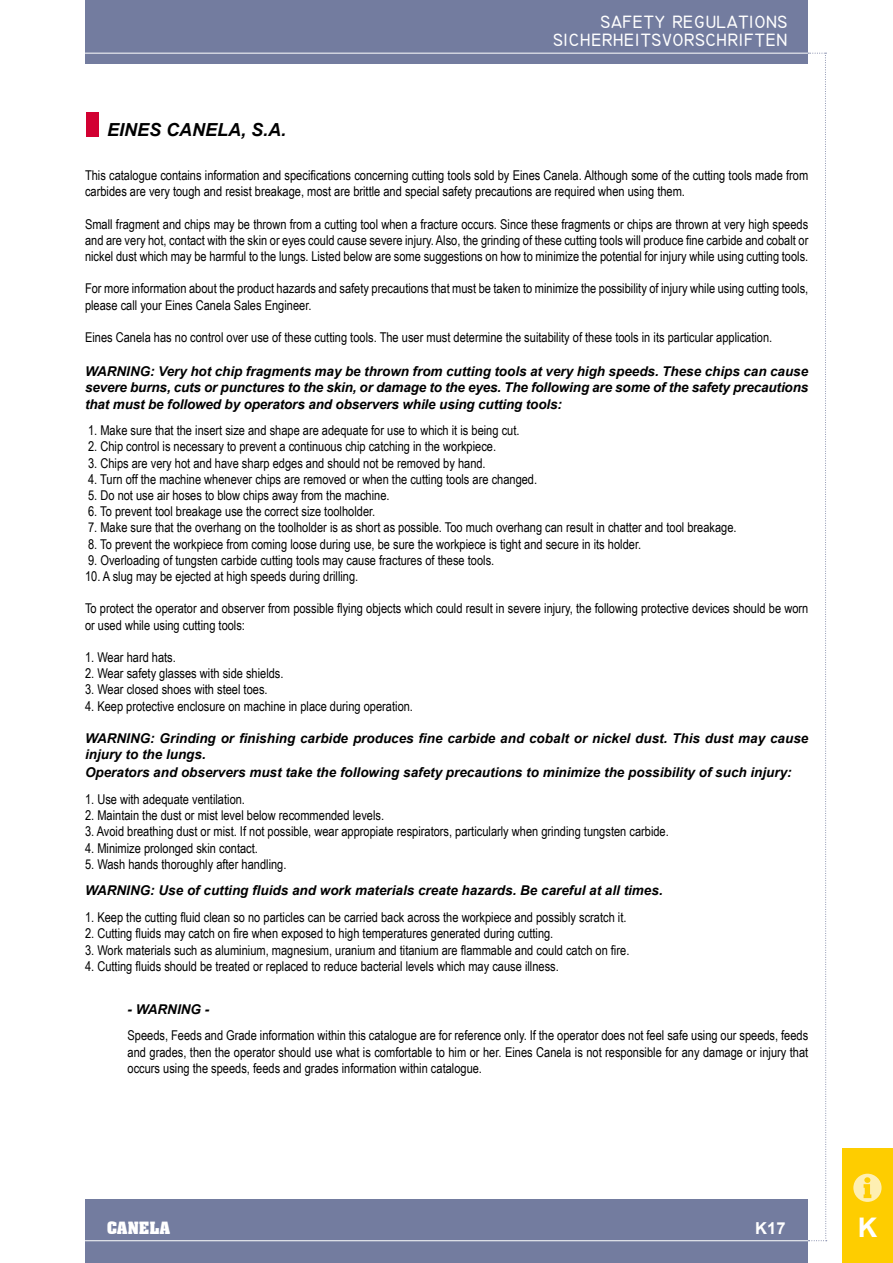
<style>
.page{position:relative;width:893px;height:1263px;background:#fff}
.page>*{position:absolute;margin:0;border:0;box-sizing:border-box;transform-origin:0 0}
.t1{font:700 27px "Arial";color:#fff}
.t2{font:700 18px "Technic";color:#fff}
.t3{font:italic 700 18px "Arial";color:#000}
.t4{font:700 16.5px "Aachen BT";color:#fff}
.t5{font:700 16.5px "Arial";color:#fff}
.t6{font:13.5px/16.2px "Arial Narrow";color:#000}
.t7{font:italic 700 13.5px/16.2px "Arial";color:#000;text-align:justify}
</style>
<div class="page">
<div style="left:85px;top:0;width:723px;height:64px;background:#737c9f"></div>
<hr style="left:85px;top:53px;width:723px;height:1px;background:#fff">
<svg style="left:808px;top:53px;width:19px;height:1188px"></svg>
<div style="left:85px;top:1199px;width:723px;height:64px;background:#737c9f"></div>
<hr style="left:85px;top:1240px;width:723px;height:1px;background:#fff">
<div style="left:86px;top:112px;width:13px;height:24px;background:#d20032"></div>
<div style="left:842px;top:1148px;width:51px;height:115px;background:#fecd00"></div>
<svg style="left:853px;top:1174px;width:29px;height:28px"></svg>
<svg style="left:864px;top:1177px;width:7px;height:21px"></svg>
<h2 class="t2" style="left:601px;top:12px;width:189px">SAFETY REGULATIONS</h2>
<h2 class="t3" style="left:107px;top:118px;width:181px">EINES CANELA, S.A.</h2>
<h2 class="t2" style="left:553px;top:30px;width:236px">SICHERHEITSVORSCHRIFTEN</h2>
<p class="t6" style="left:85px;top:167px;width:725px">This catalogue contains information and specifications concerning cutting tools sold by Eines Canela. Although some of the cutting tools made from carbides are very tough and resist breakage, most are brittle and special safety precautions are required when using them.</p>
<p class="t6" style="left:85px;top:215px;width:725px;text-align:justify">Small fragment and chips may be thrown from a cutting tool when a fracture occurs. Since these fragments or chips are thrown at very high speeds and are very hot, contact with the skin or eyes could cause severe injury. Also, the grinding of these cutting tools will produce fine carbide and cobalt or nickel dust which may be harmful to the lungs. Listed below are some suggestions on how to minimize the potential for injury while using cutting tools.</p>
<p class="t6" style="left:85px;top:280px;width:725px">For more information about the product hazards and safety precautions that must be taken to minimize the possibility of injury while using cutting tools, please call your Eines Canela Sales Engineer.</p>
<p class="t6" style="left:85px;top:329px;width:689px">Eines Canela has no control over use of these cutting tools. The user must determine the suitability of these tools in its particular application.</p>
<p class="t7" style="left:85px;top:364px;width:725px">WARNING: Very hot chip fragments may be thrown from cutting tools at very high speeds. These chips can cause severe burns, cuts or punctures to the skin, or damage to the eyes. The following are some of the safety precautions that must be followed by operators and observers while using cutting tools:</p>
<p class="t6" style="left:88px;top:422px;width:433px">1. Make sure that the insert size and shape are adequate for use to which it is being cut.</p>
<p class="t6" style="left:88px;top:438px;width:409px">2. Chip control is necessary to prevent a continuous chip catching in the workpiece.</p>
<p class="t6" style="left:88px;top:454px;width:399px">3. Chips are very hot and have sharp edges and should not be removed by hand.</p>
<p class="t6" style="left:88px;top:470px;width:451px">4. Turn off the machine whenever chips are removed or when the cutting tools are changed.</p>
<p class="t6" style="left:88px;top:487px;width:303px">5. Do not use air hoses to blow chips away from the machine.</p>
<p class="t6" style="left:88px;top:503px;width:289px">6. To prevent tool breakage use the correct size toolholder.</p>
<p class="t6" style="left:88px;top:519px;width:650px">7. Make sure that the overhang on the toolholder is as short as possible. Too much overhang can result in chatter and tool breakage.</p>
<p class="t6" style="left:88px;top:535px;width:555px">8. To prevent the workpiece from coming loose during use, be sure the workpiece is tight and secure in its holder.</p>
<p class="t6" style="left:88px;top:551px;width:408px">9. Overloading of tungsten carbide cutting tools may cause fractures of these tools.</p>
<p class="t6" style="left:85px;top:568px;width:275px">10. A slug may be ejected at high speeds during drilling.</p>
<p class="t6" style="left:85px;top:600px;width:725px">To protect the operator and observer from possible flying objects which could result in severe injury, the following protective devices should be worn or used while using cutting tools:</p>
<p class="t6" style="left:85px;top:649px;width:92px">1. Wear hard hats.</p>
<p class="t6" style="left:85px;top:665px;width:200px">2. Wear safety glasses with side shields.</p>
<p class="t6" style="left:85px;top:681px;width:184px">3. Wear closed shoes with steel toes.</p>
<p class="t6" style="left:85px;top:697px;width:329px">4. Keep protective enclosure on machine in place during operation.</p>
<p class="t7" style="left:85px;top:731px;width:725px">WARNING: Grinding or finishing carbide produces fine carbide and cobalt or nickel dust. This dust may cause injury to the lungs.</p>
<p class="t7" style="left:85px;top:765px;width:708px">Operators and observers must take the following safety precautions to minimize the possibility of such injury:</p>
<p class="t6" style="left:85px;top:790px;width:162px">1. Use with adequate ventilation.</p>
<p class="t6" style="left:85px;top:807px;width:301px">2. Maintain the dust or mist level below recommended levels.</p>
<p class="t6" style="left:85px;top:823px;width:585px">3. Avoid breathing dust or mist. If not possible, wear appropiate respirators, particularly when grinding tungsten carbide.</p>
<p class="t6" style="left:85px;top:839px;width:174px">4. Minimize prolonged skin contact.</p>
<p class="t6" style="left:85px;top:855px;width:203px">5. Wash hands thoroughly after handling.</p>
<p class="t7" style="left:85px;top:883px;width:579px">WARNING: Use of cutting fluids and work materials create hazards. Be careful at all times.</p>
<p class="t6" style="left:85px;top:909px;width:543px">1. Keep the cutting fluid clean so no particles can be carried back across the workpiece and possibly scratch it.</p>
<p class="t6" style="left:85px;top:925px;width:470px">2. Cutting fluids may catch on fire when exposed to high temperatures generated during cutting.</p>
<p class="t6" style="left:85px;top:941px;width:546px">3. Work materials such as aluminium, magnesium, uranium and titanium are flammable and could catch on fire.</p>
<p class="t6" style="left:85px;top:957px;width:475px">4. Cutting fluids should be treated or replaced to reduce bacterial levels which may cause illness.</p>
<p class="t7" style="left:128px;top:1001px;width:83px">- WARNING -</p>
<p class="t6" style="left:128px;top:1027px;width:682px;text-align:justify">Speeds, Feeds and Grade information within this catalogue are for reference only. If the operator does not feel safe using our speeds, feeds and grades, then the operator should use what is comfortable to him or her. Eines Canela is not responsible for any damage or injury that occurs using the speeds, feeds and grades information within catalogue.</p>
<p class="t4" style="left:107px;top:1217px;width:65px">CANELA</p>
<p class="t5" style="left:755px;top:1217px;width:32px">K17</p>
<h1 class="t1" style="left:858px;top:1210px;width:21px">K</h1>
</div>
